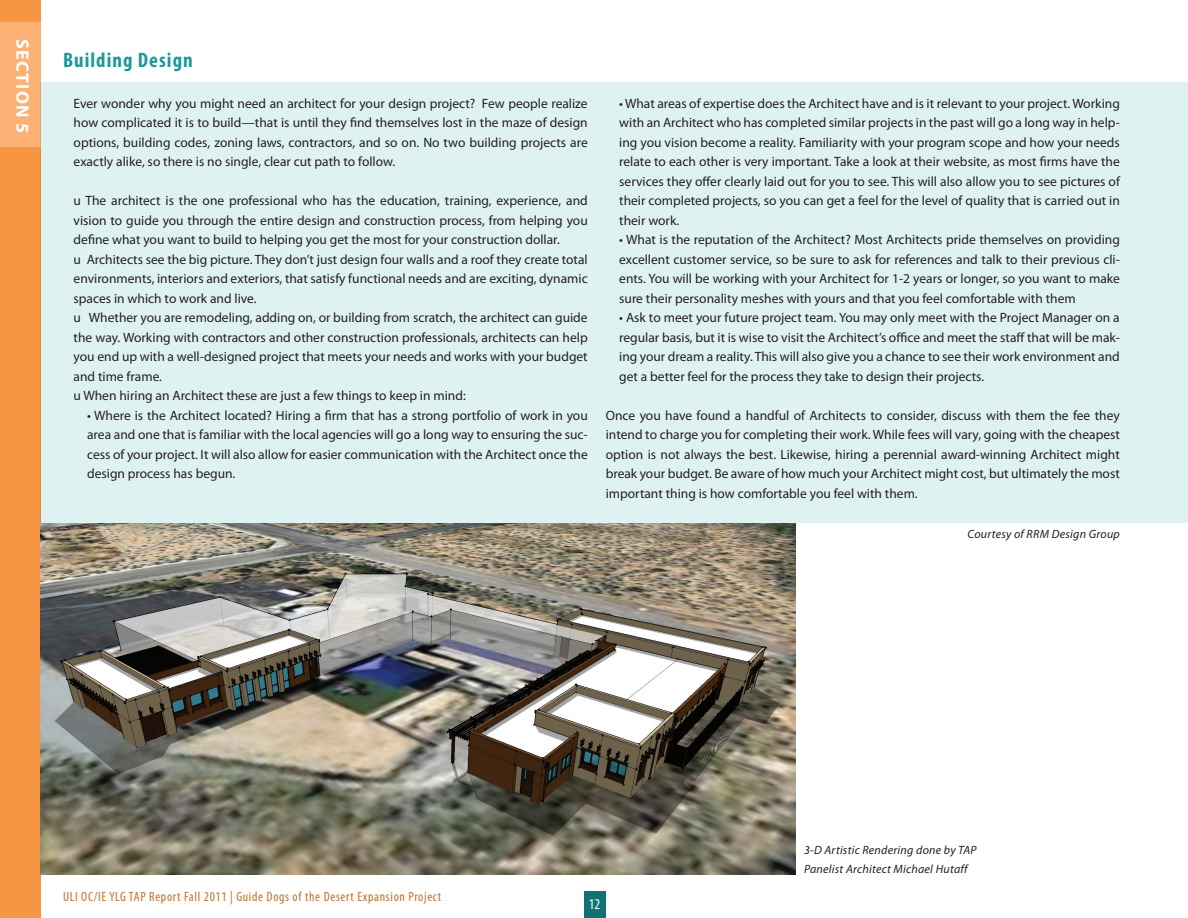
<style>
.page{position:relative;width:1188px;height:918px;background:#fff}
.page>*{position:absolute;margin:0;border:0;box-sizing:border-box;transform-origin:0 0}
.t1{font:700 condensed 21px "Myriad Pro";letter-spacing:.05em;color:#1e9999}
.t2{font:700 18px "Myriad Pro";letter-spacing:.07em;color:#fff}
.t3{font:condensed 15px "Myriad Pro";color:#fff}
.t4{font:13.5px/19.5px "Myriad Pro";color:#231f20;text-align:justify}
.t5{font:condensed 13.5px "Myriad Pro";letter-spacing:.05em;color:#bf722f}
.t6{font:italic 12px/19.5px "Myriad Pro";letter-spacing:.02em;color:#231f20}
</style>
<div class="page">
<div style="left:0;top:0;width:40px;height:918px;background:#f79642"></div>
<div style="left:0;top:22px;width:40px;height:125px;background:#fab173"></div>
<div style="left:584px;top:891px;width:22px;height:27px;background:#107274"></div>
<div style="left:40px;top:82px;width:1148px;height:442px;background:#dff2f2"></div>
<img style="left:40px;top:524px;width:755px;height:350px">
<h2 class="t2" style="left:34px;top:39px;width:95px;rotate:90deg">SECTION 5</h2>
<h1 class="t1" style="left:63px;top:47px;width:131px">Building Design</h1>
<p class="t4" style="left:74px;top:94px;width:516px">Ever wonder why you might need an architect for your design project? Few people realize how complicated it is to build—that is until they find themselves lost in the maze of design options, building codes, zoning laws, contractors, and so on. No two building projects are exactly alike, so there is no single, clear cut path to follow.</p>
<p class="t4" style="left:74px;top:191px;width:516px;text-align:left">u The architect is the one professional who has the education, training, experience, and vision to guide you through the entire design and construction process, from helping you define what you want to build to helping you get the most for your construction dollar.<br>u Architects see the big picture. They don’t just design four walls and a roof they create total environments, interiors and exteriors, that satisfy functional needs and are exciting, dynamic spaces in which to work and live.<br>u Whether you are remodeling, adding on, or building from scratch, the architect can guide the way. Working with contractors and other construction professionals, architects can help you end up with a well-designed project that meets your needs and works with your budget and time frame.<br>u When hiring an Architect these are just a few things to keep in mind:</p>
<p class="t4" style="left:87px;top:405px;width:502px">• Where is the Architect located? Hiring a firm that has a strong portfolio of work in you area and one that is familiar with the local agencies will go a long way to ensuring the suc&shy;cess of your project. It will also allow for easier communication with the Architect once the design process has begun.</p>
<p class="t4" style="left:619px;top:93px;width:502px">• What areas of expertise does the Architect have and is it relevant to your project. Working with an Architect who has completed similar projects in the past will go a long way in help&shy;ing you vision become a reality. Familiarity with your program scope and how your needs relate to each other is very important. Take a look at their website, as most firms have the services they offer clearly laid out for you to see. This will also allow you to see pictures of their completed projects, so you can get a feel for the level of quality that is carried out in their work.</p>
<p class="t4" style="left:619px;top:230px;width:502px">• What is the reputation of the Architect? Most Architects pride themselves on providing excellent customer service, so be sure to ask for references and talk to their previous cli&shy;ents. You will be working with your Architect for 1-2 years or longer, so you want to make sure their personality meshes with yours and that you feel comfortable with them</p>
<p class="t4" style="left:619px;top:308px;width:502px">• Ask to meet your future project team. You may only meet with the Project Manager on a regular basis, but it is wise to visit the Architect’s office and meet the staff that will be mak&shy;ing your dream a reality. This will also give you a chance to see their work environment and get a better feel for the process they take to design their projects.</p>
<p class="t4" style="left:606px;top:405px;width:516px">Once you have found a handful of Architects to consider, discuss with them the fee they intend to charge you for completing their work. While fees will vary, going with the cheapest option is not always the best. Likewise, hiring a perennial award-winning Architect might break your budget. Be aware of how much your Architect might cost, but ultimately the most important thing is how comfortable you feel with them.</p>
<p class="t6" style="left:968px;top:524px;width:154px">Courtesy of RRM Design Group</p>
<p class="t5" style="left:63px;top:889px;width:380px">ULI OC/IE YLG TAP Report Fall 2011 | Guide Dogs of the Desert Expansion Project</p>
<p class="t3" style="left:589px;top:895px;width:13px">12</p>
<p class="t6" style="left:804px;top:840px;width:174px">3-D Artistic Rendering done by TAP<br>Panelist Architect Michael Hutaff</p>
</div>
